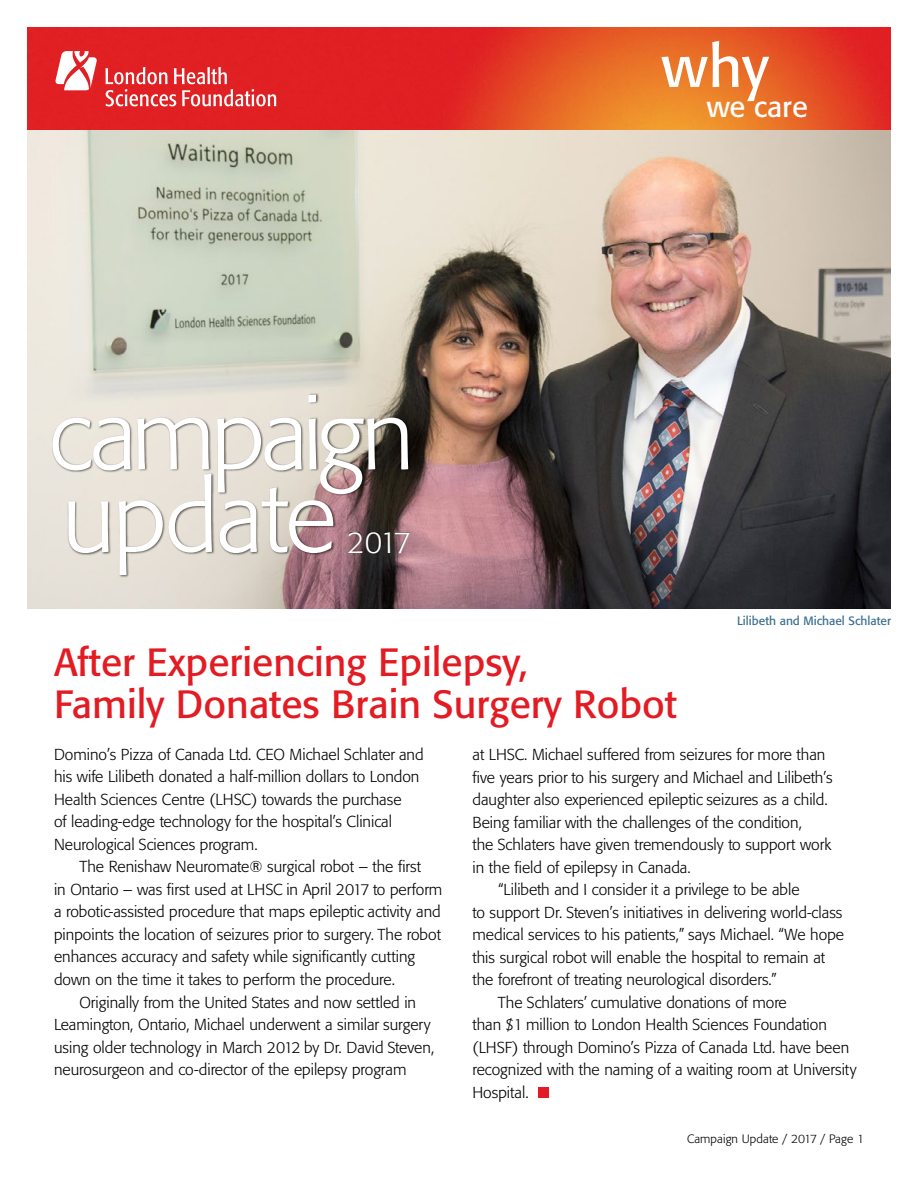
<style>
.page{position:relative;width:918px;height:1188px;background:#fff}
.page>*{position:absolute;margin:0;border:0;box-sizing:border-box;transform-origin:0 0}
.t1{font:300 98.7px/82.7px "Formata BQ";letter-spacing:-.03em;color:#fff}
.t2{font:57.75px "Formata";color:#fff}
.t3{font:39px/42px "Formata";color:#e31b23}
.t4{font:300 30px "Formata BQ";color:#fff}
.t5{font:29.25px "Formata";letter-spacing:-.005em;color:#fff}
.t6{font:300 15.75px/22.5px "Formata BQ";color:#000}
.t7{font:12px "Formata";color:#3b6e8f}
.t8{font:300 12px "Formata BQ";letter-spacing:.01em;color:#000}
</style>
<div class="page">
<img style="left:27px;top:130px;width:864px;height:478px">
<img style="left:27px;top:27px;width:864px;height:103px">
<svg style="left:55px;top:51px;width:42px;height:39px"></svg>
<svg style="left:106px;top:67px;width:170px;height:39px;background:#e75557"></svg>
<div style="left:538px;top:1087px;width:10px;height:10px;background:#e31b23"></div>
<div style="left:52px;top:393px;width:359px;height:185px;background:#000;opacity:.6"></div>
<h1 class="t1" style="left:49px;top:394px;width:368px">campaign update</h1>
<h3 class="t4" style="left:347px;top:525px;width:66px">2017</h3>
<h2 class="t2" style="left:662px;top:32px;width:109px">why</h2>
<h3 class="t5" style="left:707px;top:89px;width:103px">we care</h3>
<p class="t7" style="left:737px;top:614px;width:155px">Lilibeth and Michael Schlater</p>
<h3 class="t3" style="left:54px;top:641px;width:625px">After Experiencing Epilepsy,<br>Family Donates Brain Surgery Robot</h3>
<p class="t6" style="left:54px;top:743px;width:371px">Domino’s Pizza of Canada Ltd. CEO Michael Schlater and his wife Lilibeth donated a half-million dollars to London Health Sciences Centre (LHSC) towards the purchase<br>of leading-edge technology for the hospital’s Clinical Neurological Sciences program.</p>
<p class="t6" style="left:79px;top:856px;width:343px">The Renishaw Neuromate® surgical robot – the first</p>
<p class="t6" style="left:54px;top:878px;width:390px">in Ontario – was first used at LHSC in April 2017 to perform</p>
<p class="t6" style="left:54px;top:901px;width:388px">a robotic-assisted procedure that maps epileptic activity and</p>
<p class="t6" style="left:54px;top:923px;width:388px">pinpoints the location of seizures prior to surgery. The robot</p>
<p class="t6" style="left:54px;top:946px;width:363px">enhances accuracy and safety while significantly cutting</p>
<p class="t6" style="left:54px;top:968px;width:343px">down on the time it takes to perform the procedure.</p>
<p class="t6" style="left:79px;top:991px;width:338px">Originally from the United States and now settled in</p>
<p class="t6" style="left:54px;top:1013px;width:378px">Leamington, Ontario, Michael underwent a similar surgery</p>
<p class="t6" style="left:54px;top:1036px;width:382px">using older technology in March 2012 by Dr. David Steven,</p>
<p class="t6" style="left:54px;top:1058px;width:354px">neurosurgeon and co-director of the epilepsy program</p>
<p class="t6" style="left:472px;top:743px;width:354px">at LHSC. Michael suffered from seizures for more than</p>
<p class="t6" style="left:472px;top:766px;width:362px">five years prior to his surgery and Michael and Lilibeth’s</p>
<p class="t6" style="left:472px;top:788px;width:357px">daughter also experienced epileptic seizures as a child.</p>
<p class="t6" style="left:472px;top:811px;width:331px">Being familiar with the challenges of the condition,</p>
<p class="t6" style="left:472px;top:833px;width:360px">the Schlaters have given tremendously to support work</p>
<p class="t6" style="left:472px;top:856px;width:220px">in the field of epilepsy in Canada.</p>
<p class="t6" style="left:498px;top:878px;width:303px">“Lilibeth and I consider it a privilege to be able</p>
<p class="t6" style="left:472px;top:901px;width:371px">to support Dr. Steven’s initiatives in delivering world-class</p>
<p class="t6" style="left:472px;top:923px;width:373px">medical services to his patients,” says Michael. “We hope</p>
<p class="t6" style="left:472px;top:946px;width:354px">this surgical robot will enable the hospital to remain at</p>
<p class="t6" style="left:472px;top:968px;width:306px">the forefront of treating neurological disorders.”</p>
<p class="t6" style="left:498px;top:991px;width:290px">The Schlaters’ cumulative donations of more</p>
<p class="t6" style="left:472px;top:1013px;width:356px">than $1 million to London Health Sciences Foundation</p>
<p class="t6" style="left:472px;top:1036px;width:378px">(LHSF) through Domino’s Pizza of Canada Ltd. have been</p>
<p class="t6" style="left:472px;top:1058px;width:386px">recognized with the naming of a waiting room at University</p>
<p class="t6" style="left:472px;top:1081px;width:58px">Hospital.</p>
<p class="t8" style="left:687px;top:1132px;width:179px">Campaign Update / 2017 / Page 1</p>
</div>
